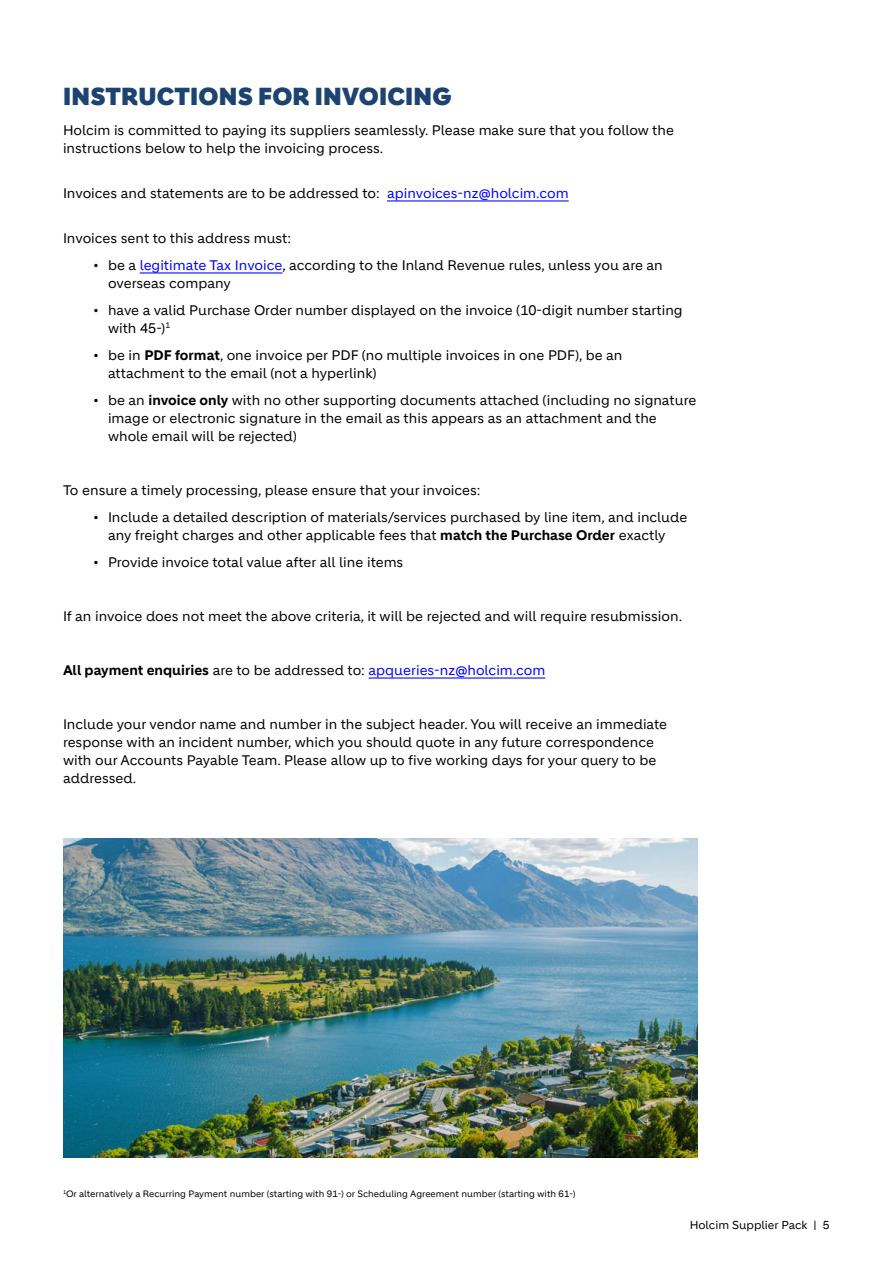
<style>
.page{position:relative;width:893px;height:1263px;background:#fff}
.page>*{position:absolute;margin:0;border:0;box-sizing:border-box;transform-origin:0 0}
.t1{font:900 24px "Holcim Headline";letter-spacing:.01em;color:#1d4370}
.t2{font:13.5px/18px "Holcim";color:#000}
.t3{font:13.5px "Holcim";color:#00f}
.t4{font:11.25px "Holcim";color:#000}
.t5{font:9px "Holcim";color:#000}
.s1{color:#00f}
.s2{font-weight:700}
.s3{font-weight:700;color:#000}
.s4{color:#000}
</style>
<div class="page">
<hr style="left:387px;top:200px;width:182px;height:1px;background:#00f">
<hr style="left:140px;top:272px;width:142px;height:1px;background:#00f">
<hr style="left:369px;top:677px;width:176px;height:1px;background:#00f">
<img style="left:63px;top:839px;width:635px;height:319px">
<h1 class="t1" style="left:63px;top:82px;width:390px">INSTRUCTIONS FOR INVOICING</h1>
<p class="t2" style="left:63px;top:121px;width:612px">Holcim is committed to paying its suppliers seamlessly. Please make sure that you follow the instructions below to help the invoicing process.</p>
<p class="t2" style="left:63px;top:184px;width:507px">Invoices and statements are to be addressed to: <span class="s1">apinvoices-nz@holcim.com</span></p>
<p class="t2" style="left:63px;top:229px;width:230px">Invoices sent to this address must:</p>
<p class="t2" style="left:108px;top:256px;width:556px;text-indent:-15px">• be a <span class="s1">legitimate Tax Invoice</span>, according to the Inland Revenue rules, unless you are an overseas company</p>
<p class="t2" style="left:108px;top:301px;width:576px;text-indent:-15px">• have a valid Purchase Order number displayed on the invoice (10-digit number starting with 45-)<sup>1</sup></p>
<p class="t2" style="left:108px;top:346px;width:516px;text-indent:-15px">• be in <span class="s2">PDF format</span>, one invoice per PDF (no multiple invoices in one PDF), be an attachment to the email (not a hyperlink)</p>
<p class="t2" style="left:108px;top:391px;width:590px;text-indent:-15px">• be an <span class="s2">invoice only</span> with no other supporting documents attached (including no signature image or electronic signature in the email as this appears as an attachment and the whole email will be rejected)</p>
<p class="t2" style="left:63px;top:481px;width:419px">To ensure a timely processing, please ensure that your invoices:</p>
<p class="t2" style="left:93px;top:508px;width:596px;text-align:center">• Include a detailed description of materials/services purchased by line item, and include any freight charges and other applicable fees that <span class="s2">match the Purchase Order</span> exactly</p>
<p class="t2" style="left:93px;top:553px;width:312px">• Provide invoice total value after all line items</p>
<p class="t2" style="left:63px;top:607px;width:621px">If an invoice does not meet the above criteria, it will be rejected and will require resubmission.</p>
<p class="t3" style="left:63px;top:662px;width:484px"><span class="s3">All payment enquiries</span> <span class="s4">are to be addressed to:</span> apqueries-nz@holcim.com</p>
<p class="t2" style="left:63px;top:715px;width:606px">Include your vendor name and number in the subject header. You will receive an immediate response with an incident number, which you should quote in any future correspondence with our Accounts Payable Team. Please allow up to five working days for your query to be addressed.</p>
<p class="t5" style="left:63px;top:1188px;width:514px"><sup>1</sup>Or alternatively a Recurring Payment number (starting with 91-) or Scheduling Agreement number (starting with 61-)</p>
<p class="t4" style="left:690px;top:1219px;width:141px">Holcim Supplier Pack | 5</p>
</div>
